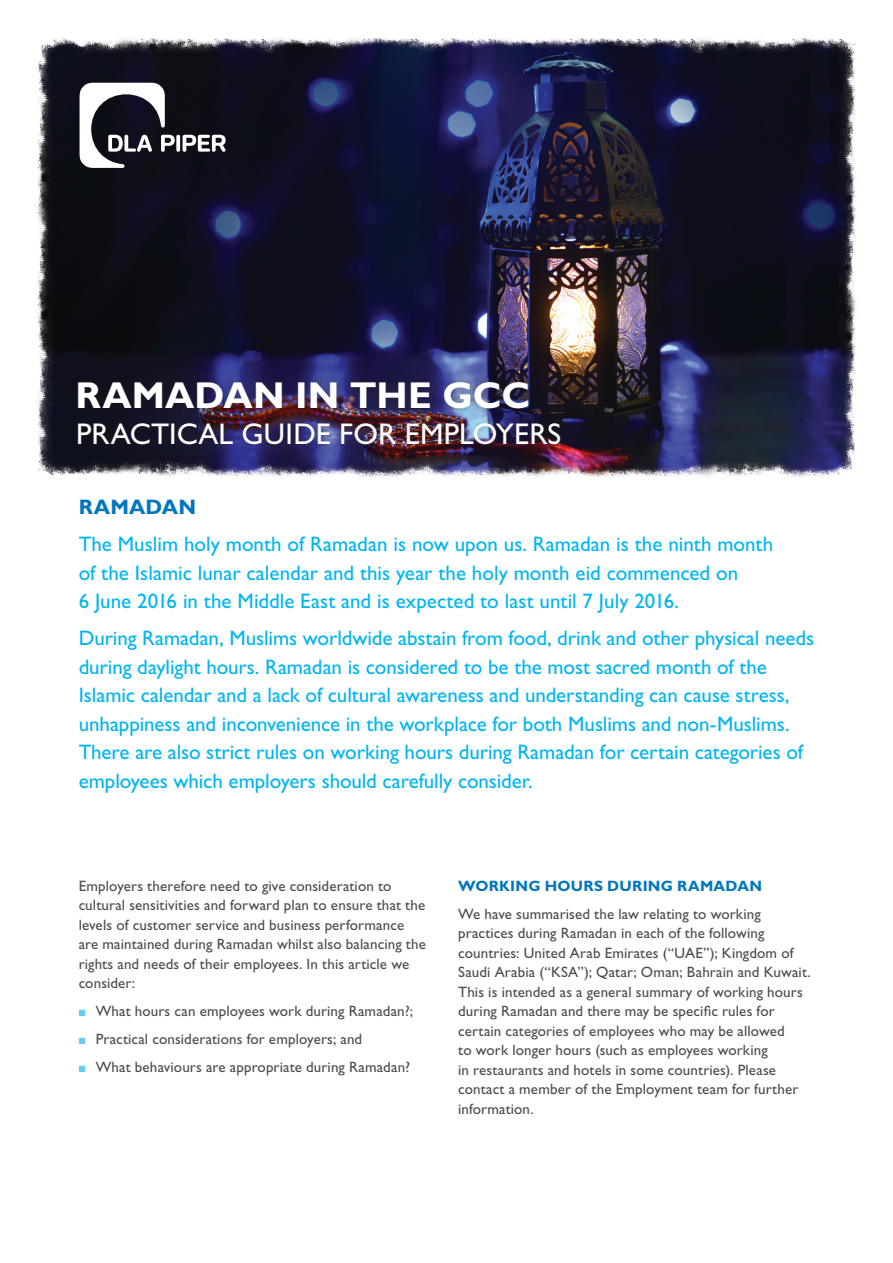
<style>
.page{position:relative;width:893px;height:1263px;background:#fff}
.page>*{position:absolute;margin:0;border:0;box-sizing:border-box;transform-origin:0 0}
.t1{font:700 37.5px "Gill Sans Std";letter-spacing:.005em;color:#fff}
.t2{font:30px "Gill Sans Std";letter-spacing:.005em;color:#fff}
.BODY_COPY{font:21px/28.5px "Gill Sans Std";letter-spacing:-.005em;color:#00b5f0}
.SUB-HEADER{font:700 21px "Gill Sans Std";letter-spacing:.005em;color:#0076be}
.BODY_COPY-2{font:15px/19.5px "Gill Sans Std";letter-spacing:.01em;color:#4b4c4d}
.SUB-HEADER-2{font:700 15px "Gill Sans Std";letter-spacing:.015em;color:#0076be}
.s1{color:#62cdf5}
</style>
<div class="page">
<img style="left:37px;top:38px;width:819px;height:440px">
<div style="left:69px;top:374px;width:500px;height:80px;background:#231f20;opacity:.4"></div>
<svg style="left:176px;top:135px;width:4px;height:17px"></svg>
<svg style="left:183px;top:135px;width:43px;height:17px"></svg>
<svg style="left:80px;top:83px;width:95px;height:85px"></svg>
<p class="t1" style="left:75px;top:373px;width:456px">RAMADAN IN THE GCC</p>
<p class="t2" style="left:76px;top:417px;width:487px">PRACTICAL GUIDE FOR EMPLOYERS</p>
<p class="SUB-HEADER" style="left:79px;top:494px;width:119px">RAMADAN</p>
<p class="BODY_COPY" style="left:79px;top:530px;width:696px">The Muslim holy month of Ramadan is now upon us. Ramadan is the ninth month of the Islamic lunar calendar and this year the holy month eid commenced on<br>6 June 2016 in the Middle East and is expected to last until 7 July 2016.</p>
<p class="BODY_COPY" style="left:79px;top:624px;width:737px">During Ramadan, Muslims worldwide abstain from food, drink and other physical needs during daylight hours. Ramadan is considered to be the most sacred month of the Islamic calendar and a lack of cultural awareness and understanding can cause stress, unhappiness and inconvenience in the workplace for both Muslims and non-Muslims.<br>There are also strict rules on working hours during Ramadan for certain categories of employees which employers should carefully consider.</p>
<p class="BODY_COPY-2" style="left:79px;top:876px;width:349px">Employers therefore need to give consideration to cultural sensitivities and forward plan to ensure that the levels of customer service and business performance are maintained during Ramadan whilst also balancing the rights and needs of their employees. In this article we consider:</p>
<p class="BODY_COPY-2" style="left:79px;top:1001px;width:336px"><span class="s1">■</span> What hours can employees work during Ramadan?;</p>
<p class="BODY_COPY-2" style="left:79px;top:1029px;width:285px"><span class="s1">■</span> Practical considerations for employers; and</p>
<p class="BODY_COPY-2" style="left:79px;top:1057px;width:333px"><span class="s1">■</span> What behaviours are appropriate during Ramadan?</p>
<p class="SUB-HEADER-2" style="left:458px;top:876px;width:305px">WORKING HOURS DURING RAMADAN</p>
<p class="BODY_COPY-2" style="left:458px;top:904px;width:354px">We have summarised the law relating to working practices during Ramadan in each of the following countries: United Arab Emirates (“UAE”); Kingdom of Saudi Arabia (“KSA”); Qatar; Oman; Bahrain and Kuwait.<br>This is intended as a general summary of working hours during Ramadan and there may be specific rules for certain categories of employees who may be allowed<br>to work longer hours (such as employees working<br>in restaurants and hotels in some countries). Please contact a member of the Employment team for further information.</p>
</div>
